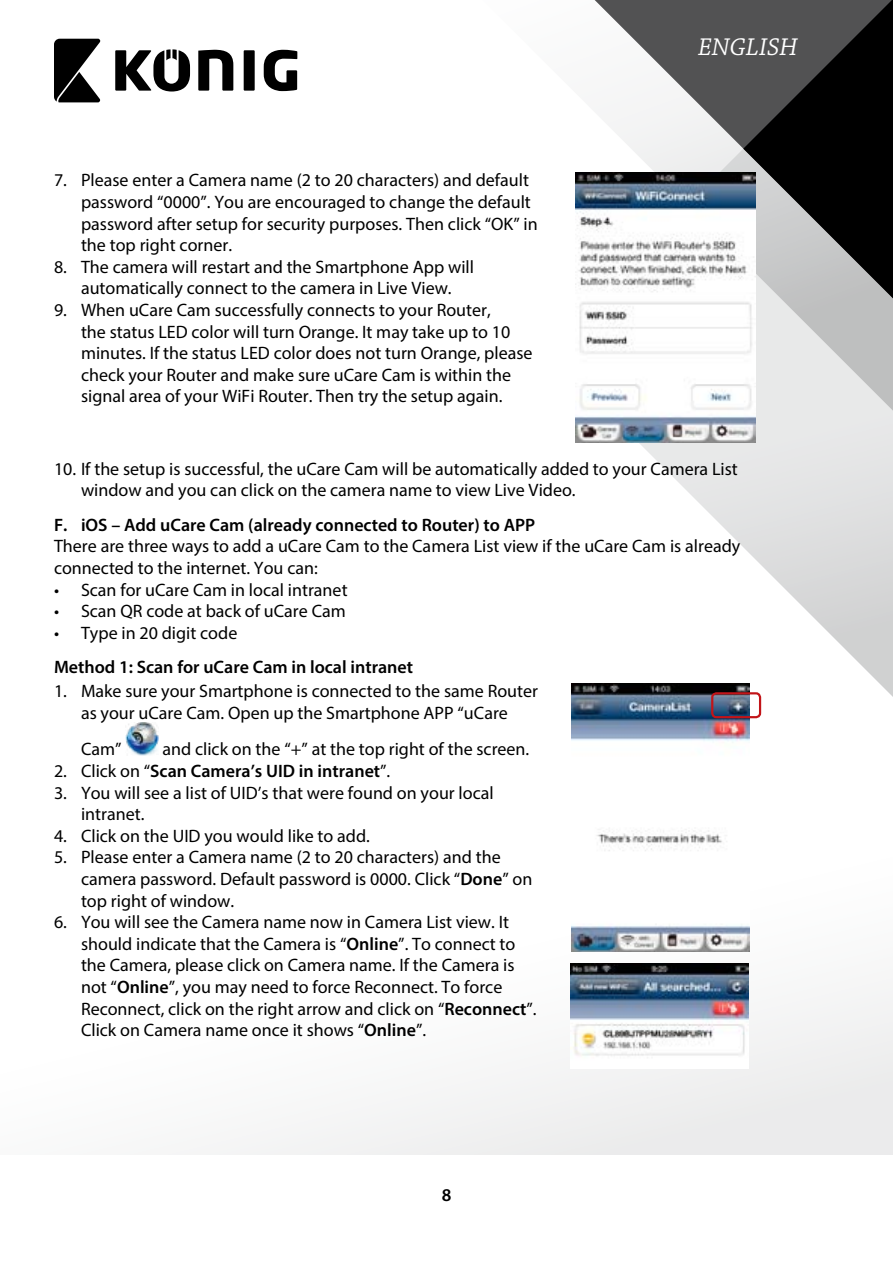
<style>
.page{position:relative;width:893px;height:1263px;background:#fff}
.page>*{position:absolute;margin:0;border:0;box-sizing:border-box;transform-origin:0 0}
.t1{font:italic 25.5px "Chaparral Pro";color:#fff}
.t2{font:18px/21.6px "Myriad Pro";color:#000}
.t3{font:600 18px "Myriad Pro";color:#000}
.s1{font-weight:400}
.s2{font-weight:600}
</style>
<div class="page">
<svg style="left:749px;top:556px;width:144px;height:185px"></svg>
<svg style="left:694px;top:498px;width:199px;height:58px"></svg>
<svg style="left:575px;top:0;width:168px;height:498px"></svg>
<svg style="left:743px;top:0;width:150px;height:502px;background:#818282"></svg>
<svg style="left:206px;top:926px;width:687px;height:229px"></svg>
<svg style="left:54px;top:39px;width:46px;height:63px"></svg>
<div style="left:244px;top:50px;width:11px;height:41px;background:#000"></div>
<svg style="left:198px;top:50px;width:35px;height:41px"></svg>
<svg style="left:264px;top:50px;width:33px;height:41px"></svg>
<svg style="left:115px;top:49px;width:75px;height:43px"></svg>
<img style="left:575px;top:173px;width:180px;height:270px">
<img style="left:125px;top:722px;width:34px;height:33px">
<img style="left:571px;top:683px;width:178px;height:268px">
<div style="left:711px;top:692px;width:50px;height:26px;border:2px solid #c21418;border-radius:4px"></div>
<img style="left:571px;top:963px;width:178px;height:106px">
<p class="t2" style="left:81px;top:169px;width:458px;text-indent:-27px">7. Please enter a Camera name (2 to 20 characters) and default password “0000”. You are encouraged to change the default password after setup for security purposes. Then click “OK” in the top right corner.</p>
<p class="t2" style="left:54px;top:256px;width:422px;text-align:center">8. The camera will restart and the Smartphone App will automatically connect to the camera in Live View.</p>
<p class="t2" style="left:81px;top:299px;width:453px;text-indent:-27px">9. When uCare Cam successfully connects to your Router,<br>the status LED color will turn Orange. It may take up to 10 minutes. If the status LED color does not turn Orange, please check your Router and make sure uCare Cam is within the signal area of your WiFi Router. Then try the setup again.</p>
<h1 class="t1" style="left:698px;top:33px;width:101px">ENGLISH</h1>
<p class="t2" style="left:81px;top:458px;width:658px;text-indent:-27px">10. If the setup is successful, the uCare Cam will be automatically added to your Camera List window and you can click on the camera name to view Live Video.</p>
<p class="t3" style="left:54px;top:513px;width:483px">F. iOS – Add uCare Cam (already connected to Router) to APP</p>
<p class="t2" style="left:54px;top:535px;width:688px">There are three ways to add a uCare Cam to the Camera List view if the uCare Cam is already connected to the internet. You can:</p>
<p class="t2" style="left:54px;top:578px;width:295px">• Scan for uCare Cam in local intranet</p>
<p class="t2" style="left:54px;top:600px;width:293px">• Scan QR code at back of uCare Cam</p>
<p class="t2" style="left:54px;top:622px;width:185px">• Type in 20 digit code</p>
<p class="t3" style="left:54px;top:656px;width:361px">Method 1: Scan for uCare Cam in local intranet</p>
<p class="t2" style="left:54px;top:680px;width:486px;text-align:center">1. Make sure your Smartphone is connected to the same Router as your uCare Cam. Open up the Smartphone APP “uCare</p>
<p class="t2" style="left:81px;top:738px;width:42px">Cam”</p>
<p class="t2" style="left:162px;top:738px;width:368px">and click on the “+” at the top right of the screen.</p>
<p class="t3" style="left:54px;top:759px;width:338px"><span class="s1">2. Click on “</span>Scan Camera’s UID in intranet<span class="s1">”.</span></p>
<p class="t2" style="left:81px;top:781px;width:414px;text-indent:-27px">3. You will see a list of UID’s that were found on your local intranet.</p>
<p class="t2" style="left:54px;top:825px;width:317px">4. Click on the UID you would like to add.</p>
<p class="t2" style="left:81px;top:846px;width:453px;text-indent:-27px">5. Please enter a Camera name (2 to 20 characters) and the camera password. Default password is 0000. Click “<span class="s2">Done</span>” on top right of window.</p>
<p class="t2" style="left:81px;top:911px;width:457px;text-indent:-27px">6. You will see the Camera name now in Camera List view. It should indicate that the Camera is “<span class="s2">Online</span>”. To connect to the Camera, please click on Camera name. If the Camera is not “<span class="s2">Online</span>”, you may need to force Reconnect. To force Reconnect, click on the right arrow and click on “<span class="s2">Reconnect</span>”.<br>Click on Camera name once it shows “<span class="s2">Online</span>”.</p>
<p class="t3" style="left:442px;top:1183px;width:11px">8</p>
</div>
